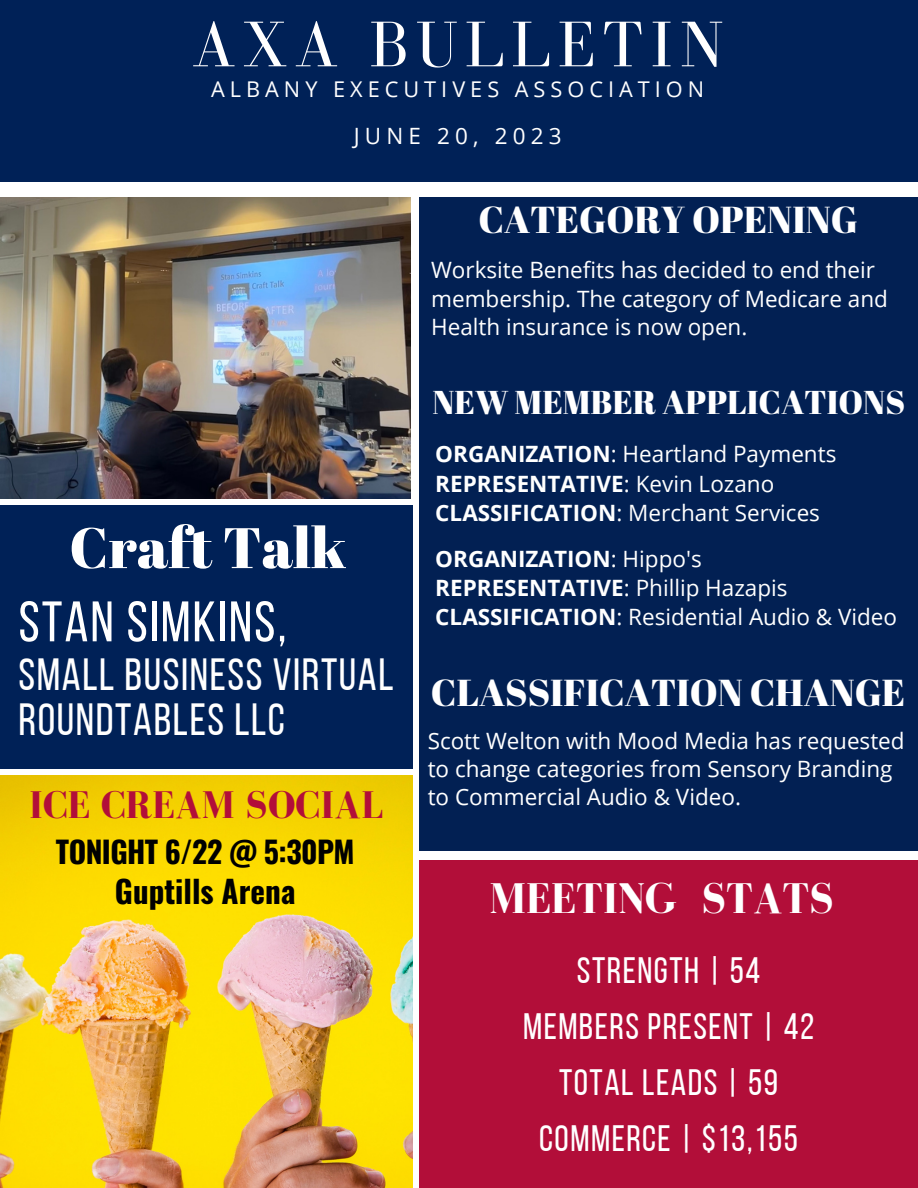
<style>
.page{position:relative;width:918px;height:1188px;background:#fff}
.page>*{position:absolute;margin:0;border:0;box-sizing:border-box;transform-origin:0 0}
.t1{font:66.3px "Bodoni FLF";letter-spacing:.1em;color:#fff}
.t2{font:57px "Bebas Neue";letter-spacing:.035em;color:#fff}
.t3{font:57px "Abril Fatface";color:#fff}
.t4{font:45px/45px "Bebas Neue";letter-spacing:.035em;color:#fff}
.t5{font:700 44.1px "Bodoni FLF";color:#fff}
.t6{font:700 39.6px "Bodoni FLF";color:#b20e39}
.t7{font:37.5px "Abril Fatface";color:#fff}
.t8{font:36.6px "Bebas Neue";letter-spacing:.04em;color:#fff}
.t9{font:33px "Abril Fatface";color:#fff}
.t10{font:700 31.05px "Oswald";color:#000}
.t11{font:700 30px "Oswald";letter-spacing:-.02em;color:#000}
.t12{font:22.5px/28.2px "Open Sans";color:#fff}
.t13{font:700 22.5px "Open Sans";color:#fff}
.t14{font:22.5px "Open Sans";letter-spacing:.23em;color:#fff}
.t15{font:21.75px "Open Sans";letter-spacing:.23em;color:#fff}
.s1{font-weight:700}
.s2{font-weight:400}
</style>
<div class="page">
<img style="left:0;top:197px;width:411px;height:302px">
<div style="left:0;top:0;width:918px;height:181px;background:#002157"></div>
<div style="left:419px;top:197px;width:499px;height:654px;background:#022053"></div>
<div style="left:0;top:505px;width:413px;height:263px;background:#002157"></div>
<div style="left:419px;top:860px;width:499px;height:328px;background:#b20e39"></div>
<img style="left:0;top:775px;width:413px;height:413px">
<p class="t1" style="left:192px;top:8px;width:533px">AXA BULLETIN</p>
<p class="t15" style="left:211px;top:73px;width:495px">ALBANY EXECUTIVES ASSOCIATION</p>
<p class="t14" style="left:354px;top:120px;width:209px">JUNE 20, 2023</p>
<p class="t3" style="left:69px;top:508px;width:278px">Craft Talk</p>
<p class="t2" style="left:19px;top:599px;width:269px">STAN SIMKINS,</p>
<p class="t4" style="left:19px;top:656px;width:377px">SMALL BUSINESS VIRTUAL<br>ROUNDTABLES LLC</p>
<p class="t6" style="left:29px;top:783px;width:356px">ICE CREAM SOCIAL</p>
<p class="t7" style="left:478px;top:193px;width:381px">CATEGORY OPENING</p>
<p class="t12" style="left:431px;top:256px;width:458px">Worksite Benefits has decided to end their membership. The category of Medicare and<br>Health insurance is now open.</p>
<p class="t9" style="left:433px;top:379px;width:474px">NEW MEMBER APPLICATIONS</p>
<p class="t12" style="left:435px;top:439px;width:403px"><span class="s1">ORGANIZATION</span>: Heartland Payments</p>
<p class="t13" style="left:435px;top:468px;width:341px">REPRESENTATIVE<span class="s2">: Kevin Lozano</span></p>
<p class="t12" style="left:435px;top:498px;width:386px"><span class="s1">CLASSIFICATION</span>: Merchant Services</p>
<p class="t13" style="left:435px;top:543px;width:268px">ORGANIZATION<span class="s2">: Hippo's</span></p>
<p class="t12" style="left:435px;top:573px;width:354px"><span class="s1">REPRESENTATIVE</span>: Phillip Hazapis</p>
<p class="t12" style="left:435px;top:602px;width:463px"><span class="s1">CLASSIFICATION</span>: Residential Audio &amp; Video</p>
<p class="t7" style="left:431px;top:667px;width:476px">CLASSIFICATION CHANGE</p>
<p class="t12" style="left:428px;top:726px;width:478px">Scott Welton with Mood Media has requested to change categories from Sensory Branding to Commercial Audio &amp; Video.</p>
<p class="t11" style="left:56px;top:828px;width:300px">TONIGHT 6/22 @ 5:30PM</p>
<p class="t10" style="left:115px;top:867px;width:182px">Guptills Arena</p>
<p class="t5" style="left:490px;top:875px;width:346px">MEETING STATS</p>
<p class="t8" style="left:577px;top:956px;width:185px">STRENGTH | 54</p>
<p class="t8" style="left:523px;top:1011px;width:293px">MEMBERS PRESENT | 42</p>
<p class="t8" style="left:559px;top:1067px;width:221px">TOTAL LEADS | 59</p>
<p class="t8" style="left:539px;top:1123px;width:260px">COMMERCE | $13,155</p>
</div>
